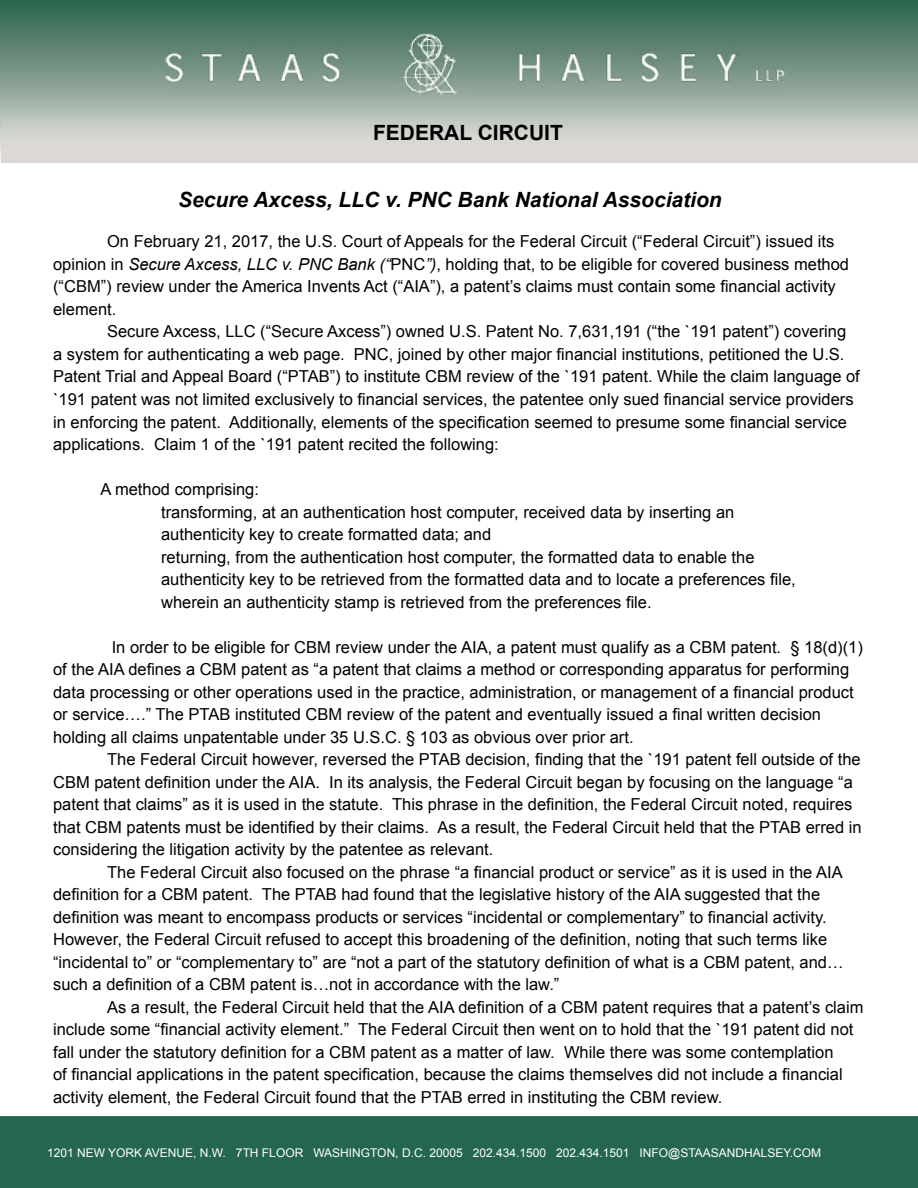
<style>
.page{position:relative;width:918px;height:1188px;background:#fff}
.page>*{position:absolute;margin:0;border:0;box-sizing:border-box;transform-origin:0 0}
.t1{font:italic 700 21px "Arial";color:#000}
.t2{font:700 21px "Arial";color:#000}
.t3{font:16.5px/22.5px "Arial";color:#000}
.t4{font:12px "Arial";color:#fff}
.s1{font-style:italic}
</style>
<div class="page">
<svg style="left:1px;top:1px;width:916px;height:106px;background:#5b8470"></svg>
<div style="left:1px;top:107px;width:917px;height:56px;background:linear-gradient(to bottom,#b4c1b8,#e6dedd)"></div>
<img style="left:146px;top:14px;width:644px;height:105px">
<div style="left:0;top:1116px;width:918px;height:72px;background:#24674e"></div>
<p class="t2" style="left:373px;top:119px;width:191px">FEDERAL CIRCUIT</p>
<p class="t1" style="left:178px;top:185px;width:545px">Secure Axcess, LLC v. PNC Bank National Association</p>
<p class="t3" style="left:53px;top:231px;width:798px;text-indent:54px">On February 21, 2017, the U.S. Court of Appeals for the Federal Circuit (“Federal Circuit”) issued its opinion in <span class="s1">Secure Axcess, LLC v. PNC Bank (“</span>PNC<span class="s1">”)</span>, holding that, to be eligible for covered business method (“CBM”) review under the America Invents Act (“AIA”), a patent’s claims must contain some financial activity element.</p>
<p class="t3" style="left:53px;top:321px;width:808px;text-indent:54px">Secure Axcess, LLC (“Secure Axcess”) owned U.S. Patent No. 7,631,191 (“the `191 patent”) covering<br>a system for authenticating a web page. PNC, joined by other major financial institutions, petitioned the U.S.<br>Patent Trial and Appeal Board (“PTAB”) to institute CBM review of the `191 patent. While the claim language of `191 patent was not limited exclusively to financial services, the patentee only sued financial service providers in enforcing the patent. Additionally, elements of the specification seemed to presume some financial service applications. Claim 1 of the `191 patent recited the following:</p>
<p class="t3" style="left:161px;top:478px;width:636px;text-indent:-61px">A method comprising:<br>transforming, at an authentication host computer, received data by inserting an authenticity key to create formatted data; and<br>returning, from the authentication host computer, the formatted data to enable the authenticity key to be retrieved from the formatted data and to locate a preferences file, wherein an authenticity stamp is retrieved from the preferences file.</p>
<p class="t3" style="left:53px;top:636px;width:811px;text-indent:59px">In order to be eligible for CBM review under the AIA, a patent must qualify as a CBM patent. § 18(d)(1) of the AIA defines a CBM patent as “a patent that claims a method or corresponding apparatus for performing data processing or other operations used in the practice, administration, or management of a financial product or service….” The PTAB instituted CBM review of the patent and eventually issued a final written decision holding all claims unpatentable under 35 U.S.C. § 103 as obvious over prior art.</p>
<p class="t3" style="left:53px;top:748px;width:810px;text-indent:54px">The Federal Circuit however, reversed the PTAB decision, finding that the `191 patent fell outside of the CBM patent definition under the AIA. In its analysis, the Federal Circuit began by focusing on the language “a patent that claims” as it is used in the statute. This phrase in the definition, the Federal Circuit noted, requires that CBM patents must be identified by their claims. As a result, the Federal Circuit held that the PTAB erred in considering the litigation activity by the patentee as relevant.</p>
<p class="t3" style="left:53px;top:861px;width:792px;text-indent:54px">The Federal Circuit also focused on the phrase “a financial product or service” as it is used in the AIA definition for a CBM patent. The PTAB had found that the legislative history of the AIA suggested that the definition was meant to encompass products or services “incidental or complementary” to financial activity.<br>However, the Federal Circuit refused to accept this broadening of the definition, noting that such terms like “incidental to” or “complementary to” are “not a part of the statutory definition of what is a CBM patent, and… such a definition of a CBM patent is…not in accordance with the law.”</p>
<p class="t3" style="left:53px;top:996px;width:812px;text-indent:54px">As a result, the Federal Circuit held that the AIA definition of a CBM patent requires that a patent’s claim include some “financial activity element.” The Federal Circuit then went on to hold that the `191 patent did not fall under the statutory definition for a CBM patent as a matter of law. While there was some contemplation<br>of financial applications in the patent specification, because the claims themselves did not include a financial activity element, the Federal Circuit found that the PTAB erred in instituting the CBM review.</p>
<p class="t4" style="left:47px;top:1145px;width:776px">1201 NEW YORK AVENUE, N.W. 7TH FLOOR WASHINGTON, D.C. 20005 202.434.1500 202.434.1501 INFO@STAASANDHALSEY.COM</p>
</div>
